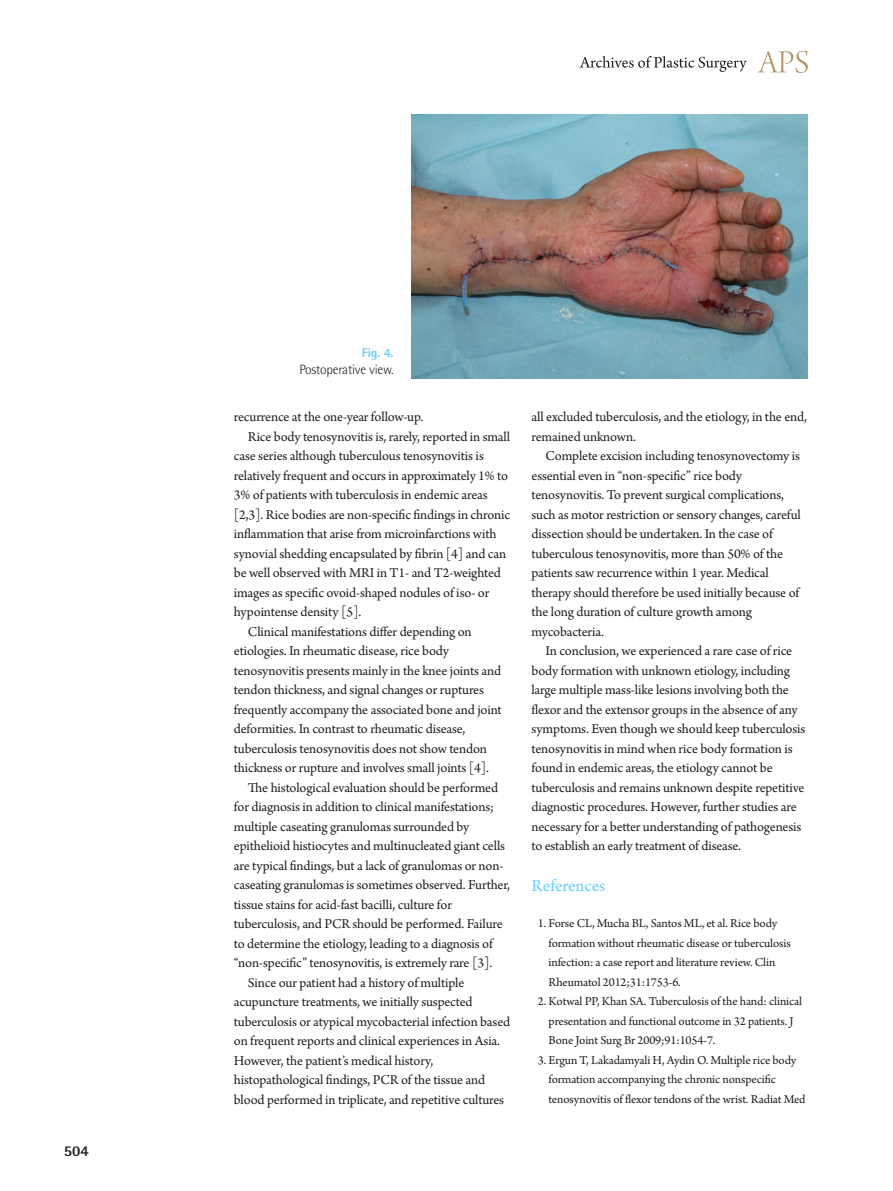
<style>
.page{position:relative;width:893px;height:1191px;background:#fff}
.page>*{position:absolute;margin:0;border:0;box-sizing:border-box;transform-origin:0 0}
.대제목{font:18px "Arno Pro";letter-spacing:-.005em;color:#6bcff6}
.t1{font:800 15px "Rotis Semi Sans Std";color:#231f20}
.본문{font:14.25px/19.5px "Arno Pro";letter-spacing:-.01em;color:#231f20}
.표_그림_설명{font:300 13.5px "Rotis Semi Sans Std";letter-spacing:-.015em;color:#231f20}
.참고문헌_1{font:12.75px/19.5px "Arno Pro";letter-spacing:-.01em;color:#231f20}
.표_그림_설명-2{font:800 12.75px "Rotis Semi Sans Std";color:#6bcff6}
</style>
<div class="page">
<svg style="left:757px;top:51px;width:51px;height:22px"></svg>
<svg style="left:579px;top:56px;width:168px;height:16px"></svg>
<img style="left:412px;top:115px;width:396px;height:263px">
<p class="t1" style="left:64px;top:1141px;width:27px">504</p>
<p class="표_그림_설명-2" style="left:362px;top:345px;width:33px">Fig. 4.</p>
<p class="표_그림_설명" style="left:299px;top:362px;width:96px">Postoperative view.</p>
<p class="본문" style="left:234px;top:408px;width:191px">recurrence at the one-year follow-up.</p>
<p class="본문" style="left:234px;top:427px;width:278px;text-indent:14px">Rice body tenosynovitis is, rarely, reported in small case series although tuberculous tenosynovitis is relatively frequent and occurs in approximately 1% to 3% of patients with tuberculosis in endemic areas [2,3]. Rice bodies are non-specific findings in chronic inflammation that arise from microinfarctions with synovial shedding encapsulated by fibrin [4] and can be well observed with MRI in T1- and T2-weighted images as specific ovoid-shaped nodules of iso- or hypointense density [5].</p>
<p class="본문" style="left:234px;top:622px;width:269px;text-indent:14px">Clinical manifestations differ depending on etiologies. In rheumatic disease, rice body tenosynovitis presents mainly in the knee joints and tendon thickness, and signal changes or ruptures frequently accompany the associated bone and joint deformities. In contrast to rheumatic disease, tuberculosis tenosynovitis does not show tendon thickness or rupture and involves small joints [4].</p>
<p class="본문" style="left:234px;top:778px;width:278px;text-indent:14px">The histological evaluation should be performed for diagnosis in addition to clinical manifestations; multiple caseating granulomas surrounded by epithelioid histiocytes and multinucleated giant cells are typical findings, but a lack of granulomas or non&shy;caseating granulomas is sometimes observed. Further, tissue stains for acid-fast bacilli, culture for tuberculosis, and PCR should be performed. Failure to determine the etiology, leading to a diagnosis of “non-specific” tenosynovitis, is extremely rare [3].</p>
<p class="본문" style="left:234px;top:973px;width:278px;text-indent:14px">Since our patient had a history of multiple acupuncture treatments, we initially suspected tuberculosis or atypical mycobacterial infection based on frequent reports and clinical experiences in Asia.<br>However, the patient’s medical history, histopathological findings, PCR of the tissue and blood performed in triplicate, and repetitive cultures</p>
<p class="본문" style="left:531px;top:408px;width:277px">all excluded tuberculosis, and the etiology, in the end, remained unknown.</p>
<p class="본문" style="left:531px;top:447px;width:271px;text-indent:14px">Complete excision including tenosynovectomy is essential even in “non-specific” rice body tenosynovitis. To prevent surgical complications, such as motor restriction or sensory changes, careful dissection should be undertaken. In the case of tuberculous tenosynovitis, more than 50% of the patients saw recurrence within 1 year. Medical therapy should therefore be used initially because of the long duration of culture growth among mycobacteria.</p>
<p class="본문" style="left:531px;top:642px;width:275px;text-indent:14px">In conclusion, we experienced a rare case of rice body formation with unknown etiology, including large multiple mass-like lesions involving both the flexor and the extensor groups in the absence of any symptoms. Even though we should keep tuberculosis tenosynovitis in mind when rice body formation is found in endemic areas, the etiology cannot be tuberculosis and remains unknown despite repetitive diagnostic procedures. However, further studies are necessary for a better understanding of pathogenesis to establish an early treatment of disease.</p>
<p class="대제목" style="left:531px;top:875px;width:75px">References</p>
<p class="참고문헌_1" style="left:549px;top:914px;width:244px;text-indent:-11px">1. Forse CL, Mucha BL, Santos ML, et al. Rice body formation without rheumatic disease or tuberculosis infection: a case report and literature review. Clin Rheumatol 2012;31:1753-6.</p>
<p class="참고문헌_1" style="left:549px;top:992px;width:255px;text-indent:-11px">2. Kotwal PP, Khan SA. Tuberculosis of the hand: clinical presentation and functional outcome in 32 patients. J<br>Bone Joint Surg Br 2009;91:1054-7.</p>
<p class="참고문헌_1" style="left:549px;top:1050px;width:259px;text-indent:-11px">3. Ergun T, Lakadamyali H, Aydin O. Multiple rice body formation accompanying the chronic nonspecific tenosynovitis of flexor tendons of the wrist. Radiat Med</p>
</div>
